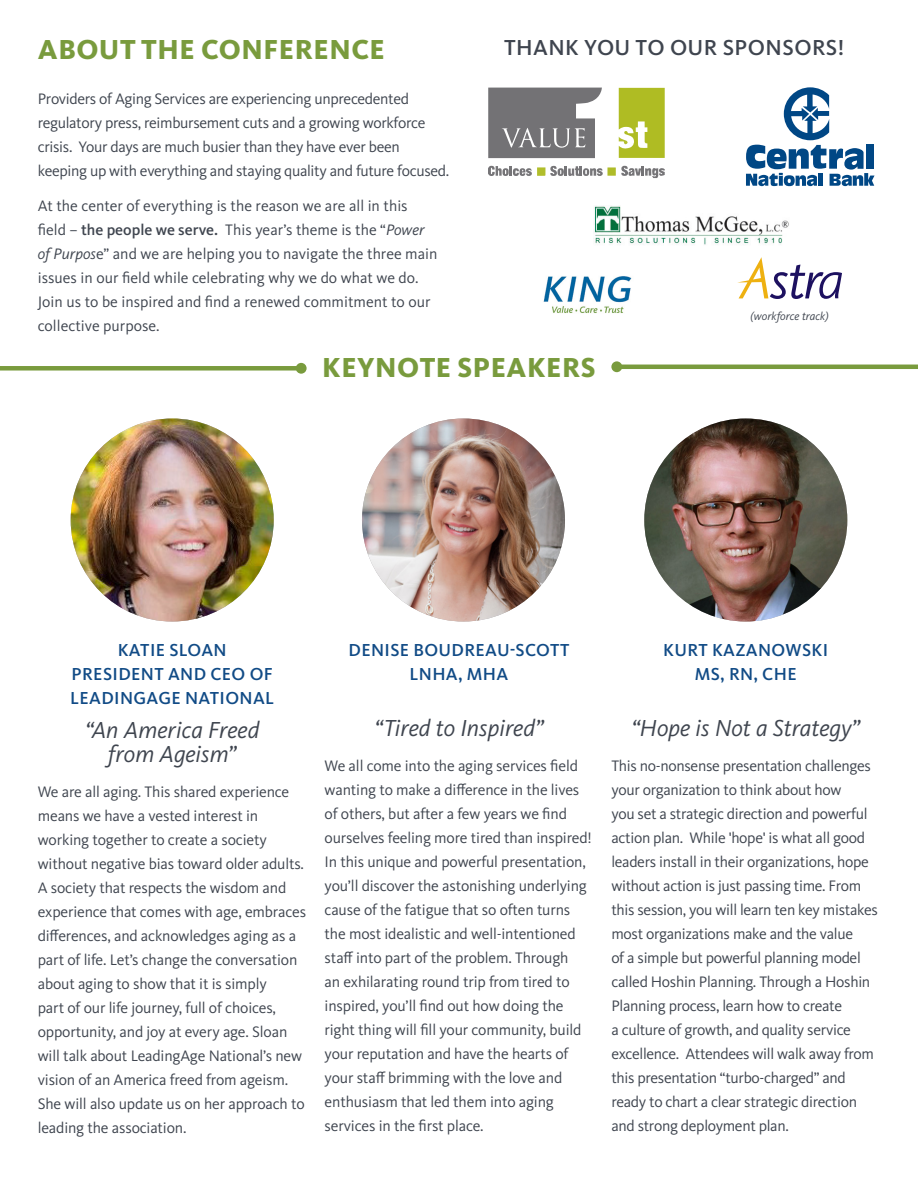
<style>
.page{position:relative;width:918px;height:1188px;background:#fff}
.page>*{position:absolute;margin:0;border:0;box-sizing:border-box;transform-origin:0 0}
.t1{font:800 28.5px "Kievit OT";letter-spacing:.02em;color:#799b3d}
.t2{font:italic 24px/24px "Kievit OT";color:#3f454f;text-align:center}
.t3{font:500 22.5px "Kievit OT";letter-spacing:.02em;color:#3f454f}
.t4{font:500 18px/24px "Kievit OT";letter-spacing:.02em;color:#114b86;text-align:center}
.t5{font:15.75px/24px "Kievit OT";letter-spacing:-.01em;color:#3f454f}
.t6{font:italic 11.7px "Kievit OT";color:#3f454f}
.s1{font-weight:500}
.s2{font-style:italic}
</style>
<div class="page">
<img style="left:71px;top:418px;width:203px;height:204px;border-radius:102px">
<svg style="left:619px;top:88px;width:46px;height:70px;background:#bac542"></svg>
<svg style="left:488px;top:165px;width:177px;height:13px"></svg>
<svg style="left:488px;top:87px;width:114px;height:71px;background:#868688"></svg>
<img style="left:594px;top:206px;width:195px;height:39px">
<img style="left:543px;top:276px;width:89px;height:37px">
<svg style="left:746px;top:87px;width:129px;height:99px"></svg>
<svg style="left:737px;top:257px;width:105px;height:42px"></svg>
<div style="left:0;top:366px;width:301px;height:5px;background:#799b3d"></div>
<div style="left:296px;top:363px;width:11px;height:11px;background:#799b3d;border-radius:50%"></div>
<hr style="left:617px;top:365px;width:301px;height:4px;background:#799b3d">
<div style="left:611px;top:361px;width:11px;height:11px;background:#799b3d;border-radius:50%"></div>
<img style="left:362px;top:418px;width:203px;height:204px;border-radius:102px">
<img style="left:644px;top:418px;width:203px;height:204px;border-radius:102px">
<h1 class="t1" style="left:38px;top:33px;width:348px">ABOUT THE CONFERENCE</h1>
<p class="t5" style="left:38px;top:87px;width:413px">Providers of Aging Services are experiencing unprecedented regulatory press, reimbursement cuts and a growing workforce crisis. Your days are much busier than they have ever been keeping up with everything and staying quality and future focused.</p>
<p class="t5" style="left:38px;top:194px;width:401px">At the center of everything is the reason we are all in this field – <span class="s1">the people we serve.</span> This year’s theme is the “<span class="s2">Power of Purpos</span>e” and we are helping you to navigate the three main issues in our field while celebrating why we do what we do.<br>Join us to be inspired and find a renewed commitment to our collective purpose.</p>
<h3 class="t3" style="left:504px;top:35px;width:342px">THANK YOU TO OUR SPONSORS!</h3>
<p class="t6" style="left:751px;top:309px;width:80px">(workforce track)</p>
<h1 class="t1" style="left:322px;top:350px;width:275px">KEYNOTE SPEAKERS</h1>
<p class="t4" style="left:70px;top:638px;width:206px">KATIE SLOAN<br>PRESIDENT AND CEO OF<br>LEADINGAGE NATIONAL</p>
<h2 class="t2" style="left:85px;top:718px;width:176px">“An America Freed from Ageism”</h2>
<p class="t5" style="left:38px;top:780px;width:270px">We are all aging. This shared experience means we have a vested interest in working together to create a society without negative bias toward older adults.<br>A society that respects the wisdom and experience that comes with age, embraces differences, and acknowledges aging as a part of life. Let’s change the conversation about aging to show that it is simply<br>part of our life journey, full of choices, opportunity, and joy at every age. Sloan will talk about LeadingAge National’s new vision of an America freed from ageism.<br>She will also update us on her approach to leading the association.</p>
<p class="t4" style="left:348px;top:638px;width:223px">DENISE BOUDREAU-SCOTT<br>LNHA, MHA</p>
<h2 class="t2" style="left:374px;top:716px;width:171px">“Tired to Inspired”</h2>
<p class="t5" style="left:325px;top:754px;width:269px">We all come into the aging services field wanting to make a difference in the lives of others, but after a few years we find ourselves feeling more tired than inspired!<br>In this unique and powerful presentation, you’ll discover the astonishing underlying cause of the fatigue that so often turns the most idealistic and well-intentioned staff into part of the problem. Through<br>an exhilarating round trip from tired to inspired, you’ll find out how doing the right thing will fill your community, build your reputation and have the hearts of your staff brimming with the love and enthusiasm that led them into aging services in the first place.</p>
<p class="t4" style="left:663px;top:638px;width:167px">KURT KAZANOWSKI<br>MS, RN, CHE</p>
<h2 class="t2" style="left:631px;top:716px;width:230px">“Hope is Not a Strategy”</h2>
<p class="t5" style="left:611px;top:754px;width:268px">This no-nonsense presentation challenges your organization to think about how<br>you set a strategic direction and powerful action plan. While 'hope' is what all good leaders install in their organizations, hope without action is just passing time. From this session, you will learn ten key mistakes most organizations make and the value<br>of a simple but powerful planning model called Hoshin Planning. Through a Hoshin Planning process, learn how to create<br>a culture of growth, and quality service excellence. Attendees will walk away from this presentation “turbo-charged” and ready to chart a clear strategic direction and strong deployment plan.</p>
</div>
